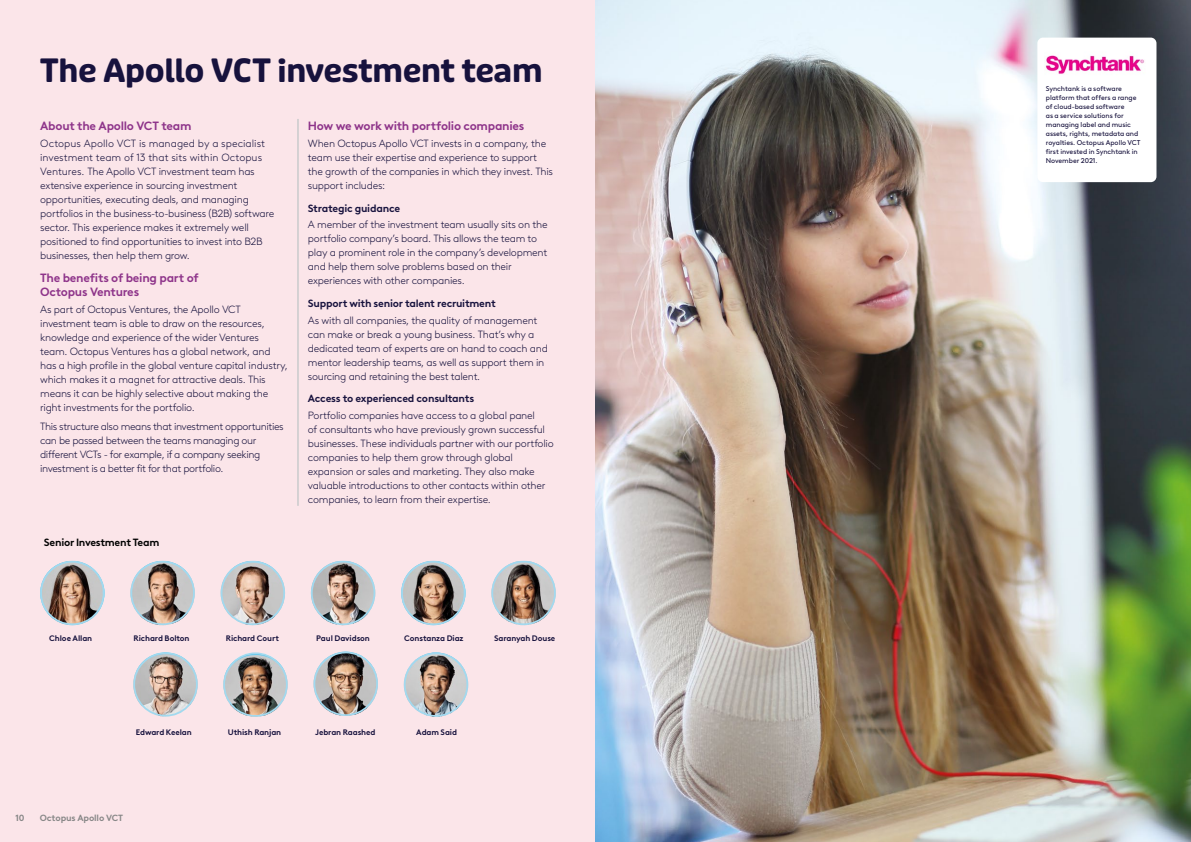
<style>
.page{position:relative;width:1191px;height:842px;background:#fff}
.page>*{position:absolute;margin:0;border:0;box-sizing:border-box;transform-origin:0 0}
.t1{font:700 32px "Puffin Display Soft";letter-spacing:-.015em;color:#17123d}
.t2{font:700 12px/14px "Brown LL";letter-spacing:-.025em;color:#8e348a}
.t3{font:300 10.5px/14px "Brown LL";letter-spacing:-.025em;color:#17123d}
.t4{font:700 10.5px "Brown LL";letter-spacing:-.025em;color:#17123d}
.t5{font:700 10.5px "Brown LL";letter-spacing:-.025em;color:#000}
.t6{font:700 9px "Brown LL";letter-spacing:-.015em;color:#878787}
.t7{font:700 8px "Brown LL";letter-spacing:-.01em;color:#17123d}
.t8{font:7px/9px "Brown LL";letter-spacing:-.005em;color:#17123d}
</style>
<div class="page">
<div style="left:0;top:0;width:604px;height:842px;background:#fbe5e9"></div>
<img style="left:221px;top:561px;width:64px;height:64px">
<div style="left:221px;top:561px;width:64px;height:64px;border:2px solid #a2d9ef;border-radius:50%"></div>
<img style="left:133px;top:561px;width:60px;height:64px">
<div style="left:130px;top:561px;width:65px;height:64px;border:2px solid #a2d9ef;border-radius:50%"></div>
<img style="left:311px;top:561px;width:64px;height:64px">
<div style="left:311px;top:561px;width:64px;height:64px;border:2px solid #a2d9ef;border-radius:50%"></div>
<img style="left:494px;top:561px;width:60px;height:64px">
<div style="left:491px;top:561px;width:65px;height:64px;border:2px solid #a2d9ef;border-radius:50%"></div>
<img style="left:401px;top:561px;width:64px;height:64px">
<div style="left:401px;top:561px;width:64px;height:64px;border:2px solid #a2d9ef;border-radius:50%"></div>
<img style="left:40px;top:561px;width:62px;height:64px">
<div style="left:40px;top:561px;width:65px;height:64px;border:2px solid #a2d9ef;border-radius:50%"></div>
<img style="left:135px;top:652px;width:62px;height:64px">
<div style="left:133px;top:652px;width:65px;height:64px;border:2px solid #a2d9ef;border-radius:50%"></div>
<img style="left:224px;top:655px;width:63px;height:62px">
<div style="left:223px;top:652px;width:65px;height:65px;border:2px solid #a2d9ef;border-radius:50%"></div>
<img style="left:313px;top:652px;width:65px;height:64px;border-radius:32px">
<div style="left:313px;top:652px;width:65px;height:64px;border:2px solid #a2d9ef;border-radius:50%"></div>
<img style="left:404px;top:652px;width:64px;height:65px;border-radius:32px">
<div style="left:404px;top:652px;width:64px;height:65px;border:2px solid #a2d9ef;border-radius:50%"></div>
<img style="left:595px;top:0;width:596px;height:842px">
<div style="left:1037px;top:38px;width:119px;height:144px;background:#fff;border-radius:6px"></div>
<img style="left:1045px;top:55px;width:100px;height:19px">
<hr style="left:298px;top:119px;width:1px;height:387px;background:#b1bebe">
<h1 class="t1" style="left:40px;top:52px;width:504px">The Apollo VCT investment team</h1>
<p class="t2" style="left:40px;top:118px;width:153px">About the Apollo VCT team</p>
<p class="t3" style="left:40px;top:136px;width:236px">Octopus Apollo VCT is managed by a specialist investment team of 13 that sits within Octopus Ventures. The Apollo VCT investment team has extensive experience in sourcing investment opportunities, executing deals, and managing portfolios in the business-to-business (B2B) software sector. This experience makes it extremely well positioned to find opportunities to invest into B2B businesses, then help them grow.</p>
<p class="t2" style="left:40px;top:269px;width:160px">The benefits of being part of<br>Octopus Ventures</p>
<p class="t3" style="left:40px;top:301px;width:249px">As part of Octopus Ventures, the Apollo VCT investment team is able to draw on the resources, knowledge and experience of the wider Ventures team. Octopus Ventures has a global network, and has a high profile in the global venture capital industry, which makes it a magnet for attractive deals. This means it can be highly selective about making the right investments for the portfolio.</p>
<p class="t3" style="left:40px;top:419px;width:245px">This structure also means that investment opportunities can be passed between the teams managing our different VCTs - for example, if a company seeking investment is a better fit for that portfolio.</p>
<p class="t2" style="left:308px;top:118px;width:218px">How we work with portfolio companies</p>
<p class="t3" style="left:308px;top:136px;width:246px">When Octopus Apollo VCT invests in a company, the team use their expertise and experience to support the growth of the companies in which they invest. This support includes:</p>
<p class="t4" style="left:308px;top:200px;width:94px">Strategic guidance</p>
<p class="t3" style="left:308px;top:217px;width:241px">A member of the investment team usually sits on the portfolio company’s board. This allows the team to play a prominent role in the company’s development and help them solve problems based on their experiences with other companies.</p>
<p class="t4" style="left:308px;top:295px;width:189px">Support with senior talent recruitment</p>
<p class="t3" style="left:308px;top:313px;width:241px">As with all companies, the quality of management can make or break a young business. That’s why a dedicated team of experts are on hand to coach and mentor leadership teams, as well as support them in sourcing and retaining the best talent.</p>
<p class="t4" style="left:308px;top:391px;width:168px">Access to experienced consultants</p>
<p class="t3" style="left:308px;top:408px;width:247px">Portfolio companies have access to a global panel<br>of consultants who have previously grown successful businesses. These individuals partner with our portfolio companies to help them grow through global expansion or sales and marketing. They also make valuable introductions to other contacts within other companies, to learn from their expertise.</p>
<p class="t5" style="left:44px;top:534px;width:117px">Senior Investment Team</p>
<p class="t7" style="left:49px;top:632px;width:45px">Chloe Allan</p>
<p class="t7" style="left:133px;top:632px;width:58px">Richard Bolton</p>
<p class="t7" style="left:226px;top:632px;width:55px">Richard Court</p>
<p class="t7" style="left:316px;top:632px;width:55px">Paul Davidson</p>
<p class="t7" style="left:404px;top:632px;width:61px">Constanza Diaz</p>
<p class="t7" style="left:494px;top:632px;width:63px">Saranyah Douse</p>
<p class="t7" style="left:136px;top:726px;width:58px">Edward Keelan</p>
<p class="t7" style="left:228px;top:726px;width:55px">Uthish Ranjan</p>
<p class="t7" style="left:315px;top:726px;width:62px">Jebran Raashed</p>
<p class="t7" style="left:416px;top:726px;width:42px">Adam Said</p>
<p class="t6" style="left:15px;top:811px;width:11px">10</p>
<p class="t6" style="left:40px;top:811px;width:85px">Octopus Apollo VCT</p>
<p class="t8" style="left:1045px;top:84px;width:96px">Synchtank is a software platform that offers a range of cloud-based software<br>as a service solutions for managing label and music assets, rights, metadata and royalties. Octopus Apollo VCT first invested in Synchtank in<br>November 2021.</p>
</div>
